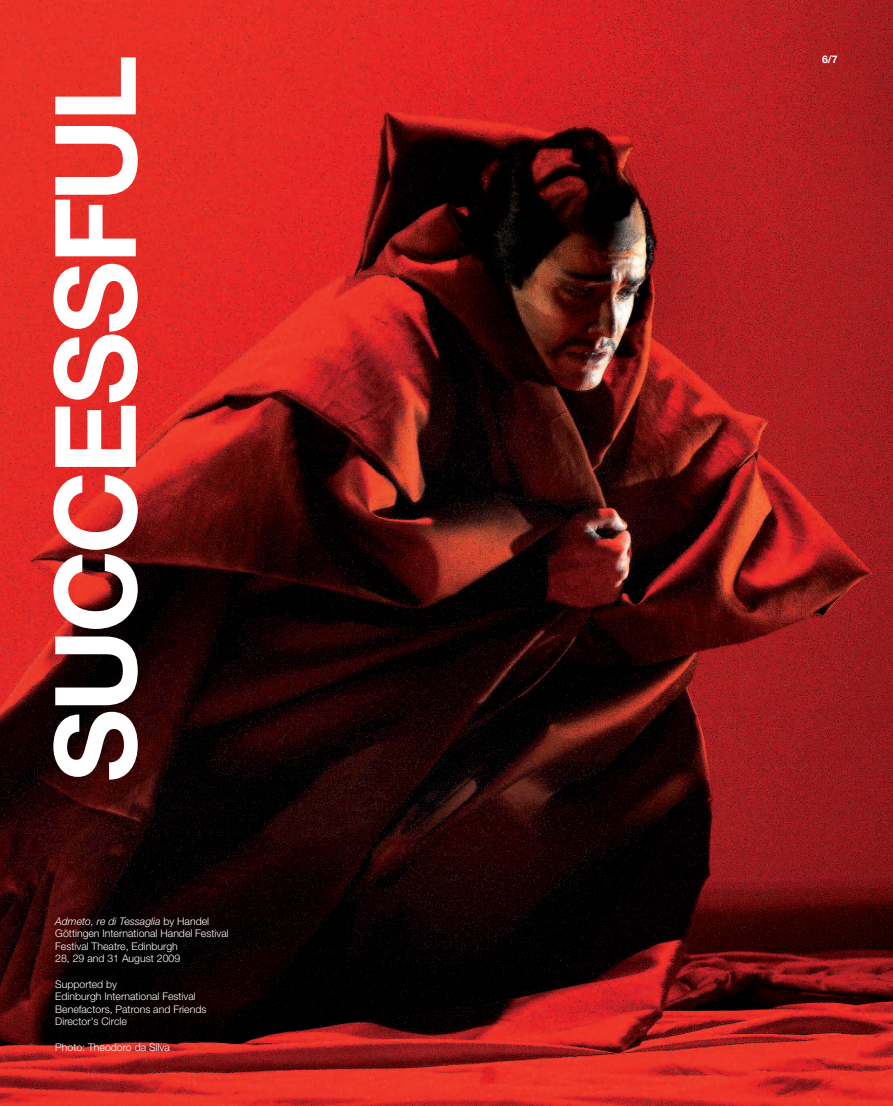
<style>
.page{position:relative;width:893px;height:1106px;background:#fff}
.page>*{position:absolute;margin:0;border:0;box-sizing:border-box;transform-origin:0 0}
.t1{font:700 112.8px "Helvetica Neue LT Std";letter-spacing:-.03em;color:#fff}
.t2{font:700 89.7px "Helvetica Neue LT Std";letter-spacing:-.035em;color:#fff}
.t3{font:300 10.5px/12.6px "Helvetica Neue LT Std";color:#fff}
.t4{font:700 10.5px "Helvetica Neue LT Std";color:#fff}
.s1{font-style:italic}
</style>
<div class="page">
<img style="left:0;top:0;width:893px;height:1106px">
<h1 class="t1" style="left:26px;top:782px;width:728px;rotate:-90deg">SUCCESSFUL</h1>
<h2 class="t2" style="left:55px;top:693px;width:235px">VITAL</h2>
<p class="t3" style="left:55px;top:914px;width:175px"><span class="s1">Admeto, re di Tessaglia</span> by Handel<br>Göttingen International Handel Festival<br>Festival Theatre, Edinburgh<br>28, 29 and 31 August 2009</p>
<p class="t3" style="left:55px;top:977px;width:153px">Supported by<br>Edinburgh International Festival<br>Benefactors, Patrons and Friends<br>Director's Circle</p>
<p class="t3" style="left:55px;top:1040px;width:116px">Photo: Theodoro da Silva</p>
<p class="t4" style="left:822px;top:53px;width:17px">6/7</p>
</div>
